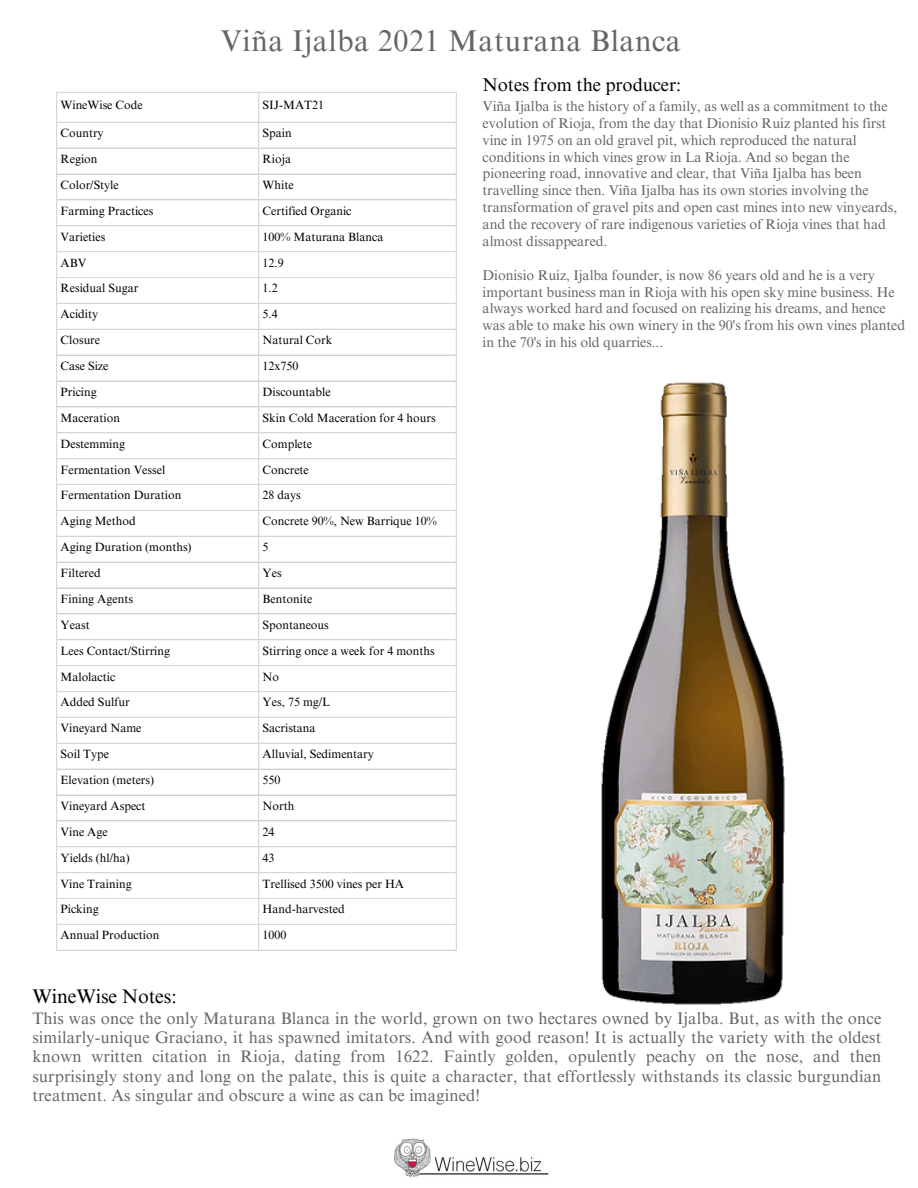
<style>
.page{position:relative;width:918px;height:1188px;background:#fff}
.page>*{position:absolute;margin:0;border:0;box-sizing:border-box;transform-origin:0 0}
.t1{font:30px "Times NRMT Pro";letter-spacing:.02em;color:#666}
.t2{font:19.65px "Times NRMT Pro";letter-spacing:-.005em;color:#000}
.t3{font:18.45px "Times NRMT Pro";letter-spacing:-.005em;color:#000}
.t4{font:16.65px/19.2px "Times NRMT Pro";letter-spacing:.01em;color:#666;text-align:justify}
.t5{font:14.1px/16.8px "Times NRMT Pro";letter-spacing:-.005em;color:#666}
.t6{font:12px "Times NRMT Pro";color:#000}
</style>
<div class="page">
<img style="left:394px;top:1138px;width:155px;height:40px">
<hr style="left:56px;top:93px;width:1px;height:857px;background:#d9d9d9">
<hr style="left:258px;top:93px;width:1px;height:857px;background:#d9d9d9">
<hr style="left:456px;top:93px;width:1px;height:857px;background:#d9d9d9">
<hr style="left:56px;top:92px;width:401px;height:1px;background:#d9d9d9">
<hr style="left:56px;top:122px;width:401px;height:1px;background:#d9d9d9">
<hr style="left:56px;top:148px;width:401px;height:1px;background:#d9d9d9">
<hr style="left:56px;top:173px;width:401px;height:2px;background:#d9d9d9">
<hr style="left:56px;top:199px;width:401px;height:1px;background:#d9d9d9">
<hr style="left:56px;top:225px;width:401px;height:1px;background:#d9d9d9">
<hr style="left:56px;top:251px;width:401px;height:1px;background:#d9d9d9">
<hr style="left:56px;top:277px;width:401px;height:1px;background:#d9d9d9">
<hr style="left:56px;top:303px;width:401px;height:1px;background:#d9d9d9">
<hr style="left:56px;top:329px;width:401px;height:1px;background:#d9d9d9">
<hr style="left:56px;top:355px;width:401px;height:1px;background:#d9d9d9">
<hr style="left:56px;top:380px;width:401px;height:2px;background:#d9d9d9">
<hr style="left:56px;top:406px;width:401px;height:1px;background:#d9d9d9">
<hr style="left:56px;top:432px;width:401px;height:1px;background:#d9d9d9">
<hr style="left:56px;top:458px;width:401px;height:1px;background:#d9d9d9">
<hr style="left:56px;top:484px;width:401px;height:1px;background:#d9d9d9">
<hr style="left:56px;top:510px;width:401px;height:1px;background:#d9d9d9">
<hr style="left:56px;top:536px;width:401px;height:1px;background:#d9d9d9">
<hr style="left:56px;top:562px;width:401px;height:1px;background:#d9d9d9">
<hr style="left:56px;top:587px;width:401px;height:2px;background:#d9d9d9">
<hr style="left:56px;top:613px;width:401px;height:1px;background:#d9d9d9">
<hr style="left:56px;top:639px;width:401px;height:1px;background:#d9d9d9">
<hr style="left:56px;top:665px;width:401px;height:1px;background:#d9d9d9">
<hr style="left:56px;top:691px;width:401px;height:1px;background:#d9d9d9">
<hr style="left:56px;top:717px;width:401px;height:1px;background:#d9d9d9">
<hr style="left:56px;top:743px;width:401px;height:1px;background:#d9d9d9">
<hr style="left:56px;top:769px;width:401px;height:1px;background:#d9d9d9">
<hr style="left:56px;top:794px;width:401px;height:2px;background:#d9d9d9">
<hr style="left:56px;top:820px;width:401px;height:1px;background:#d9d9d9">
<hr style="left:56px;top:846px;width:401px;height:1px;background:#d9d9d9">
<hr style="left:56px;top:872px;width:401px;height:1px;background:#d9d9d9">
<hr style="left:56px;top:898px;width:401px;height:1px;background:#d9d9d9">
<hr style="left:56px;top:924px;width:401px;height:1px;background:#d9d9d9">
<hr style="left:56px;top:950px;width:401px;height:1px;background:#d9d9d9">
<img style="left:379px;top:380px;width:406px;height:625px">
<p class="t1" style="left:221px;top:29px;width:462px">Viña Ijalba 2021 Maturana Blanca</p>
<p class="t6" style="left:61px;top:101px;width:84px">WineWise Code</p>
<p class="t6" style="left:263px;top:101px;width:63px">SIJ-MAT21</p>
<p class="t6" style="left:61px;top:129px;width:45px">Country</p>
<p class="t6" style="left:263px;top:129px;width:31px">Spain</p>
<p class="t6" style="left:61px;top:154px;width:39px">Region</p>
<p class="t6" style="left:263px;top:154px;width:30px">Rioja</p>
<p class="t6" style="left:61px;top:180px;width:60px">Color/Style</p>
<p class="t6" style="left:263px;top:180px;width:33px">White</p>
<p class="t6" style="left:61px;top:206px;width:94px">Farming Practices</p>
<p class="t6" style="left:263px;top:206px;width:90px">Certified Organic</p>
<p class="t6" style="left:61px;top:232px;width:46px">Varieties</p>
<p class="t6" style="left:263px;top:232px;width:122px">100% Maturana Blanca</p>
<p class="t6" style="left:61px;top:258px;width:27px">ABV</p>
<p class="t6" style="left:263px;top:258px;width:23px">12.9</p>
<p class="t6" style="left:61px;top:284px;width:79px">Residual Sugar</p>
<p class="t6" style="left:263px;top:284px;width:17px">1.2</p>
<p class="t6" style="left:61px;top:310px;width:39px">Acidity</p>
<p class="t6" style="left:263px;top:310px;width:17px">5.4</p>
<p class="t6" style="left:61px;top:336px;width:41px">Closure</p>
<p class="t6" style="left:263px;top:336px;width:71px">Natural Cork</p>
<p class="t6" style="left:61px;top:361px;width:49px">Case Size</p>
<p class="t6" style="left:263px;top:361px;width:38px">12x750</p>
<p class="t6" style="left:61px;top:387px;width:38px">Pricing</p>
<p class="t6" style="left:263px;top:387px;width:70px">Discountable</p>
<p class="t6" style="left:61px;top:413px;width:61px">Maceration</p>
<p class="t6" style="left:263px;top:413px;width:175px">Skin Cold Maceration for 4 hours</p>
<p class="t6" style="left:61px;top:439px;width:66px">Destemming</p>
<p class="t6" style="left:263px;top:439px;width:51px">Complete</p>
<p class="t6" style="left:61px;top:465px;width:106px">Fermentation Vessel</p>
<p class="t6" style="left:263px;top:465px;width:48px">Concrete</p>
<p class="t6" style="left:61px;top:491px;width:122px">Fermentation Duration</p>
<p class="t6" style="left:263px;top:491px;width:40px">28 days</p>
<p class="t6" style="left:61px;top:517px;width:77px">Aging Method</p>
<p class="t6" style="left:263px;top:517px;width:176px">Concrete 90%, New Barrique 10%</p>
<p class="t6" style="left:61px;top:543px;width:133px">Aging Duration (months)</p>
<p class="t6" style="left:263px;top:543px;width:8px">5</p>
<p class="t6" style="left:61px;top:568px;width:42px">Filtered</p>
<p class="t6" style="left:263px;top:568px;width:21px">Yes</p>
<p class="t6" style="left:61px;top:594px;width:74px">Fining Agents</p>
<p class="t6" style="left:263px;top:594px;width:51px">Bentonite</p>
<p class="t6" style="left:61px;top:620px;width:31px">Yeast</p>
<p class="t6" style="left:263px;top:620px;width:68px">Spontaneous</p>
<p class="t6" style="left:61px;top:646px;width:111px">Lees Contact/Stirring</p>
<p class="t6" style="left:263px;top:646px;width:174px">Stirring once a week for 4 months</p>
<p class="t6" style="left:61px;top:672px;width:56px">Malolactic</p>
<p class="t6" style="left:263px;top:672px;width:18px">No</p>
<p class="t6" style="left:61px;top:698px;width:71px">Added Sulfur</p>
<p class="t6" style="left:263px;top:698px;width:69px">Yes, 75 mg/L</p>
<p class="t6" style="left:61px;top:724px;width:83px">Vineyard Name</p>
<p class="t6" style="left:263px;top:724px;width:54px">Sacristana</p>
<p class="t6" style="left:61px;top:750px;width:50px">Soil Type</p>
<p class="t6" style="left:263px;top:750px;width:113px">Alluvial, Sedimentary</p>
<p class="t6" style="left:61px;top:775px;width:95px">Elevation (meters)</p>
<p class="t6" style="left:263px;top:775px;width:20px">550</p>
<p class="t6" style="left:61px;top:801px;width:87px">Vineyard Aspect</p>
<p class="t6" style="left:263px;top:801px;width:33px">North</p>
<p class="t6" style="left:61px;top:827px;width:49px">Vine Age</p>
<p class="t6" style="left:263px;top:827px;width:14px">24</p>
<p class="t6" style="left:61px;top:853px;width:71px">Yields (hl/ha)</p>
<p class="t6" style="left:263px;top:853px;width:14px">43</p>
<p class="t6" style="left:61px;top:879px;width:73px">Vine Training</p>
<p class="t6" style="left:263px;top:879px;width:143px">Trellised 3500 vines per HA</p>
<p class="t6" style="left:61px;top:905px;width:40px">Picking</p>
<p class="t6" style="left:263px;top:905px;width:84px">Hand-harvested</p>
<p class="t6" style="left:61px;top:931px;width:100px">Annual Production</p>
<p class="t6" style="left:263px;top:931px;width:26px">1000</p>
<p class="t3" style="left:483px;top:77px;width:200px">Notes from the producer:</p>
<h2 class="t5" style="left:483px;top:99px;width:416px">Viña Ijalba is the history of a family, as well as a commitment to the evolution of Rioja, from the day that Dionisio Ruiz planted his first vine in 1975 on an old gravel pit, which reproduced the natural conditions in which vines grow in La Rioja. And so began the pioneering road, innovative and clear, that Viña Ijalba has been travelling since then. Viña Ijalba has its own stories involving the transformation of gravel pits and open cast mines into new vinyeards, and the recovery of rare indigenous varieties of Rioja vines that had almost dissappeared.</h2>
<p class="t5" style="left:483px;top:268px;width:424px">Dionisio Ruiz, Ijalba founder, is now 86 years old and he is a very important business man in Rioja with his open sky mine business. He always worked hard and focused on realizing his dreams, and hence was able to make his own winery in the 90's from his own vines planted in the 70's in his old quarries...</p>
<p class="t2" style="left:32px;top:989px;width:146px">WineWise Notes:</p>
<p class="t4" style="left:32px;top:1011px;width:850px">This was once the only Maturana Blanca in the world, grown on two hectares owned by Ijalba. But, as with the once similarly-unique Graciano, it has spawned imitators. And with good reason! It is actually the variety with the oldest known written citation in Rioja, dating from 1622. Faintly golden, opulently peachy on the nose, and then surprisingly stony and long on the palate, this is quite a character, that effortlessly withstands its classic burgundian treatment. As singular and obscure a wine as can be imagined!</p>
</div>
